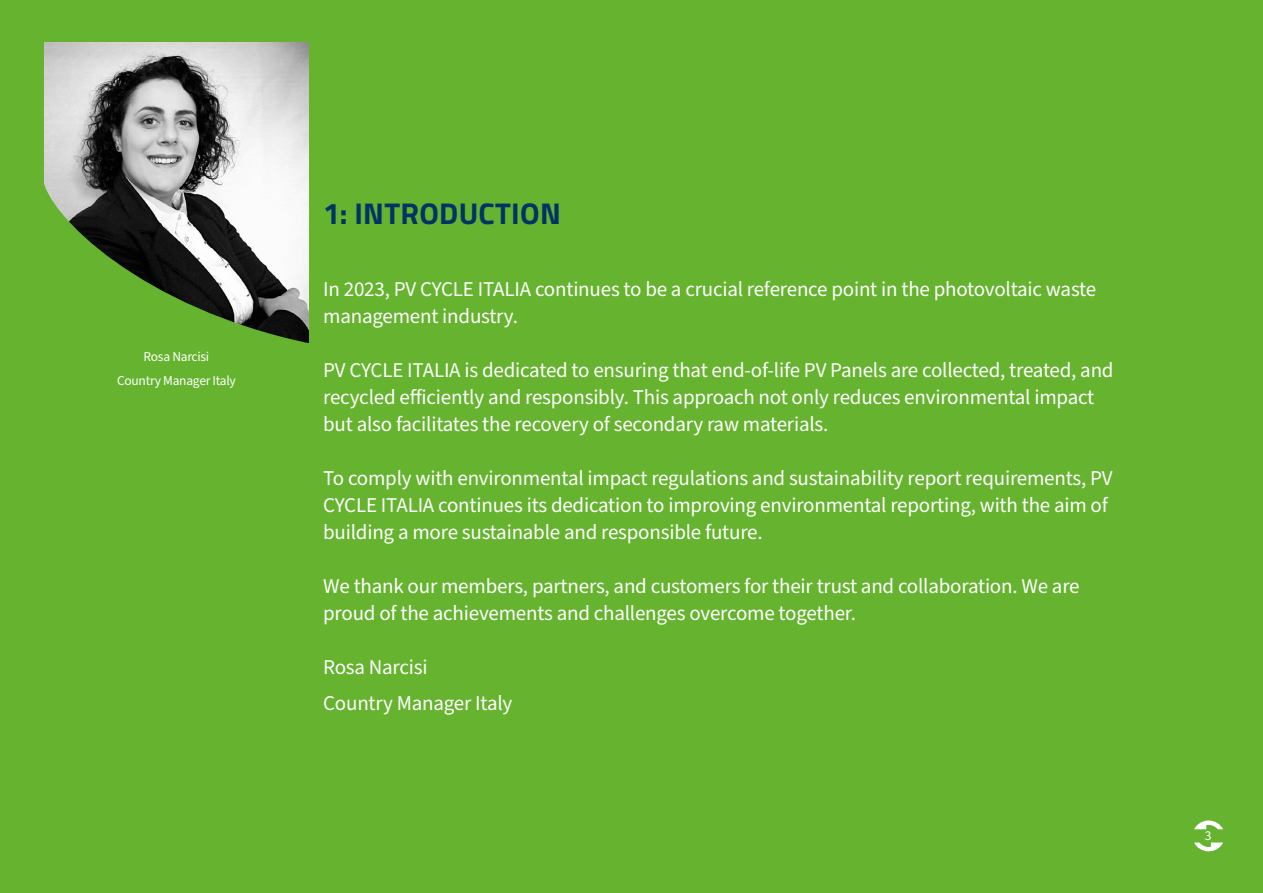
<style>
.page{position:relative;width:1263px;height:893px;background:#65b32e}
.page>*{position:absolute;margin:0;border:0;box-sizing:border-box;transform-origin:0 0}
.t1{font:700 30px "Titillium";letter-spacing:.01em;color:#036}
.t2{font:21px/27px "Source Sans Pro";letter-spacing:-.01em;color:#fff}
.t3{font:13.5px/24px "Source Sans Pro";letter-spacing:-.02em;color:#fff;text-align:center}
</style>
<div class="page">
<img style="left:45px;top:43px;width:263px;height:134px">
<svg style="left:1194px;top:820px;width:29px;height:9px"></svg>
<svg style="left:1194px;top:842px;width:29px;height:9px"></svg>
<svg style="left:44px;top:177px;width:264px;height:166px"></svg>
<p class="t3" style="left:117px;top:345px;width:120px">Rosa Narcisi<br>Country Manager Italy</p>
<h1 class="t1" style="left:323px;top:190px;width:239px">1: INTRODUCTION</h1>
<p class="t2" style="left:323px;top:277px;width:774px">In 2023, PV CYCLE ITALIA continues to be a crucial reference point in the photovoltaic waste management industry.</p>
<p class="t2" style="left:323px;top:358px;width:792px">PV CYCLE ITALIA is dedicated to ensuring that end-of-life PV Panels are collected, treated, and recycled efficiently and responsibly. This approach not only reduces environmental impact but also facilitates the recovery of secondary raw materials.</p>
<p class="t2" style="left:323px;top:466px;width:791px">To comply with environmental impact regulations and sustainability report requirements, PV<br>CYCLE ITALIA continues its dedication to improving environmental reporting, with the aim of building a more sustainable and responsible future.</p>
<p class="t2" style="left:323px;top:574px;width:758px">We thank our members, partners, and customers for their trust and collaboration. We are proud of the achievements and challenges overcome together.</p>
<p class="t2" style="left:323px;top:650px;width:191px;line-height:36px">Rosa Narcisi<br>Country Manager Italy</p>
<p class="t3" style="left:1205px;top:824px;width:8px">3</p>
</div>
